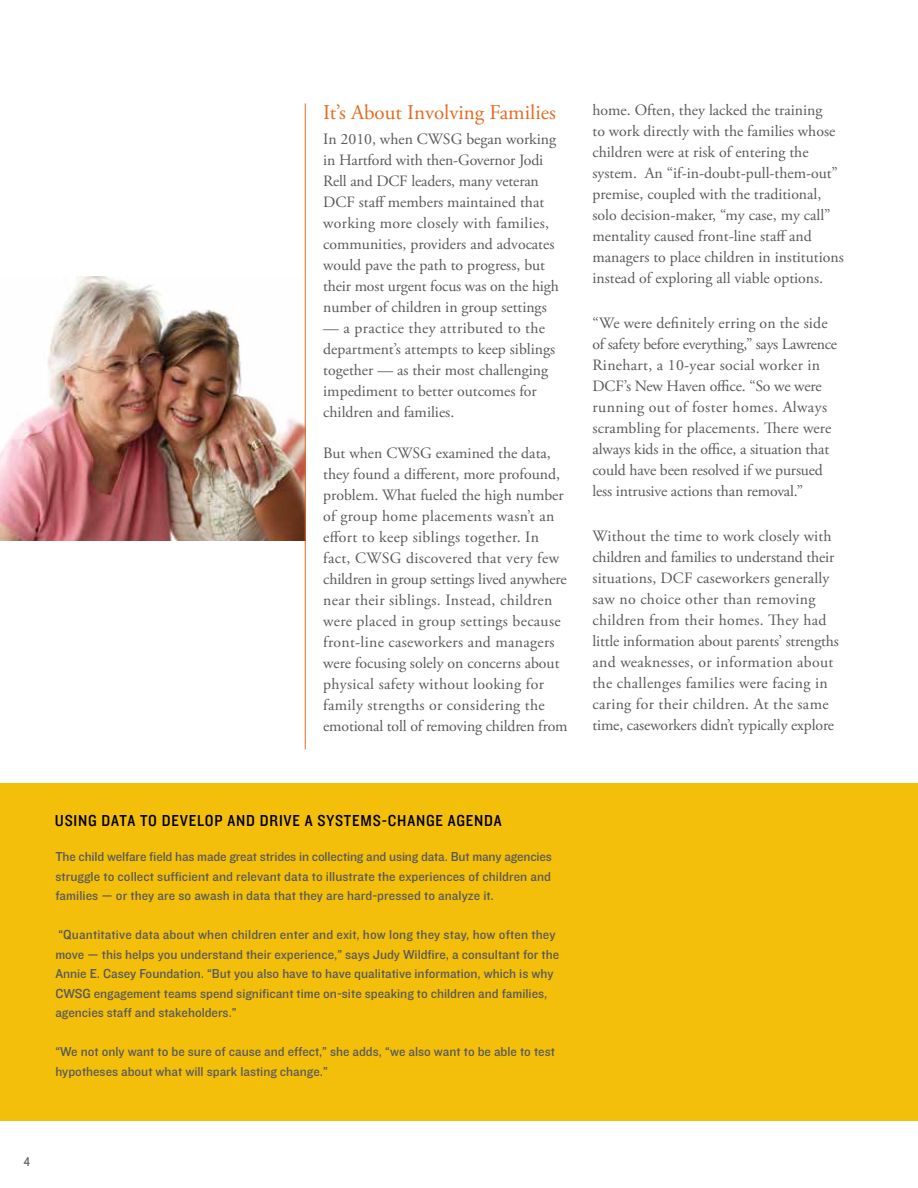
<style>
.page{position:relative;width:918px;height:1188px;background:#fff}
.page>*{position:absolute;margin:0;border:0;box-sizing:border-box;transform-origin:0 0}
.t1{font:21px "Adobe Garamond Pro";color:#e66a1f}
.t2{font:16.5px "Knockout 30 Junior Welterwt";letter-spacing:.05em;color:#000}
.t3{font:15.75px/21px "Adobe Garamond Pro";color:#58595b}
.t4{font:15.75px/21px "Adobe Garamond Pro";letter-spacing:.02em;color:#58595b}
.t5{font:13.5px/19.5px "Knockout 31 Junior Middlewt";color:#58595b}
.t6{font:13.5px "Knockout 30 Junior Welterwt";color:#636466}
</style>
<div class="page">
<img style="left:0;top:277px;width:305px;height:263px">
<hr style="left:305px;top:104px;width:1px;height:645px;background:#e66a1f">
<div style="left:0;top:783px;width:918px;height:337px;background:#f4bf0a"></div>
<h1 class="t1" style="left:323px;top:99px;width:234px">It’s About Involving Families</h1>
<p class="t3" style="left:323px;top:129px;width:237px">In 2010, when CWSG began working in Hartford with then-Governor Jodi Rell and DCF leaders, many veteran DCF staff members maintained that working more closely with families, communities, providers and advocates would pave the path to progress, but their most urgent focus was on the high number of children in group settings</p>
<p class="t3" style="left:323px;top:318px;width:233px">— a practice they attributed to the department’s attempts to keep siblings together — as their most challenging impediment to better outcomes for children and families.</p>
<p class="t4" style="left:323px;top:443px;width:246px">But when CWSG examined the data, they found a different, more profound, problem. What fueled the high number of group home placements wasn’t an effort to keep siblings together. In fact, CWSG discovered that very few children in group settings lived anywhere near their siblings. Instead, children were placed in group settings because front-line caseworkers and managers were focusing solely on concerns about physical safety without looking for family strengths or considering the emotional toll of removing children from</p>
<p class="t3" style="left:592px;top:100px;width:253px">home. Often, they lacked the training<br>to work directly with the families whose children were at risk of entering the system. An “if-in-doubt-pull-them-out” premise, coupled with the traditional, solo decision-maker, “my case, my call” mentality caused front-line staff and managers to place children in institutions instead of exploring all viable options.</p>
<p class="t3" style="left:592px;top:313px;width:246px">“We were definitely erring on the side of safety before everything,” says Lawrence Rinehart, a 10-year social worker in DCF’s New Haven office. “So we were running out of foster homes. Always scrambling for placements. There were always kids in the office, a situation that could have been resolved if we pursued less intrusive actions than removal.”</p>
<p class="t3" style="left:592px;top:526px;width:248px">Without the time to work closely with children and families to understand their situations, DCF caseworkers generally saw no choice other than removing children from their homes. They had little information about parents’ strengths and weaknesses, or information about the challenges families were facing in caring for their children. At the same time, caseworkers didn’t typically explore</p>
<p class="t2" style="left:55px;top:809px;width:449px">USING DATA TO DEVELOP AND DRIVE A SYSTEMS-CHANGE AGENDA</p>
<p class="t5" style="left:55px;top:847px;width:498px;text-align:justify">The child welfare field has made great strides in collecting and using data. But many agencies struggle to collect sufficient and relevant data to illustrate the experiences of children and families — or they are so awash in data that they are hard-pressed to analyze it.</p>
<p class="t5" style="left:55px;top:925px;width:505px">“Quantitative data about when children enter and exit, how long they stay, how often they move — this helps you understand their experience,” says Judy Wildfire, a consultant for the Annie E. Casey Foundation. “But you also have to have qualitative information, which is why CWSG engagement teams spend significant time on-site speaking to children and families, agencies staff and stakeholders.”</p>
<p class="t5" style="left:55px;top:1041px;width:501px">“We not only want to be sure of cause and effect,” she adds, “we also want to be able to test hypotheses about what will spark lasting change.”</p>
<p class="t6" style="left:24px;top:1153px;width:8px">4</p>
</div>
